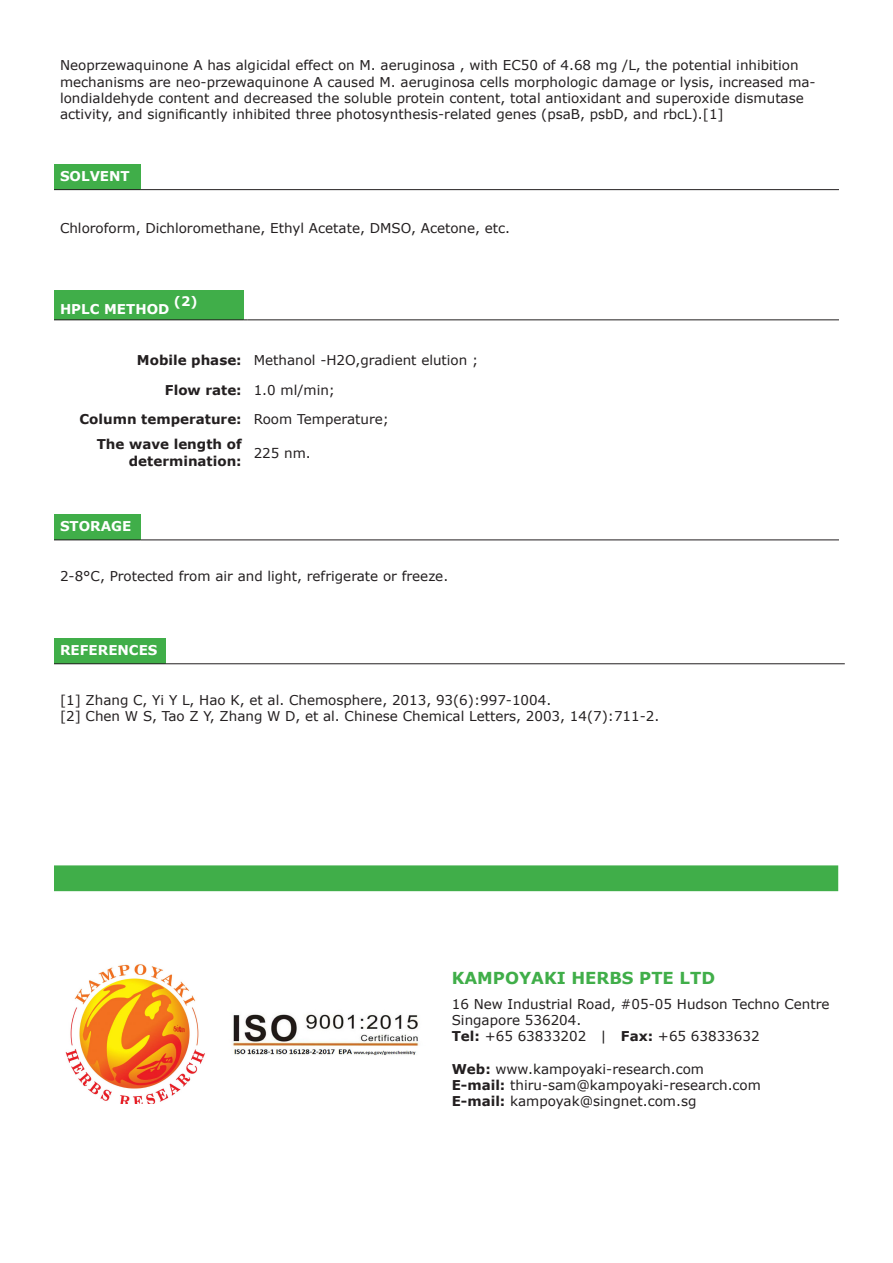
<style>
.page{position:relative;width:893px;height:1263px;background:#fff}
.page>*{position:absolute;margin:0;border:0;box-sizing:border-box;transform-origin:0 0}
.t1{font:700 16.5px "Verdana";color:#40ae49}
.t2{font:13.5px/16.2px "Verdana";color:#231f20}
.t3{font:700 13.5px/16.2px "Verdana";color:#231f20;text-align:right}
.t4{font:700 13.5px "Verdana";color:#fff}
.t5{font:700 13.05px "Verdana";color:#fff}
.s1{font-weight:700}
</style>
<div class="page">
<div style="left:54px;top:165px;width:86px;height:25px;background:#40ae49"></div>
<hr style="left:54px;top:189px;width:86px;height:1px;background:#231f20">
<hr style="left:140px;top:189px;width:699px;height:1px;background:#231f20">
<div style="left:54px;top:291px;width:189px;height:29px;background:#40ae49"></div>
<hr style="left:54px;top:320px;width:189px;height:1px;background:#231f20">
<hr style="left:248px;top:320px;width:591px;height:1px;background:#231f20">
<div style="left:54px;top:515px;width:86px;height:25px;background:#40ae49"></div>
<hr style="left:54px;top:540px;width:86px;height:1px;background:#231f20">
<hr style="left:140px;top:540px;width:699px;height:1px;background:#231f20">
<div style="left:54px;top:639px;width:112px;height:25px;background:#40ae49"></div>
<hr style="left:54px;top:663px;width:112px;height:1px;background:#231f20">
<hr style="left:166px;top:663px;width:679px;height:1px;background:#231f20">
<div style="left:54px;top:865px;width:784px;height:26px;background:#40ae49"></div>
<img style="left:65px;top:964px;width:140px;height:140px">
<img style="left:232px;top:1014px;width:187px;height:41px">
<p class="t2" style="left:60px;top:58px;width:757px">Neoprzewaquinone A has algicidal effect on M. aeruginosa , with EC50 of 4.68 mg /L, the potential inhibition mechanisms are neo-przewaquinone A caused M. aeruginosa cells morphologic damage or lysis, increased ma&shy;londialdehyde content and decreased the soluble protein content, total antioxidant and superoxide dismutase activity, and significantly inhibited three photosynthesis-related genes (psaB, psbD, and rbcL).[1]</p>
<p class="t4" style="left:60px;top:167px;width:71px">SOLVENT</p>
<p class="t2" style="left:60px;top:220px;width:452px">Chloroform, Dichloromethane, Ethyl Acetate, DMSO, Acetone, etc.</p>
<p class="t4" style="left:60px;top:300px;width:111px">HPLC METHOD</p>
<p class="t5" style="left:174px;top:293px;width:25px">(2)</p>
<p class="t3" style="left:137px;top:352px;width:106px">Mobile phase:</p>
<p class="t2" style="left:254px;top:352px;width:226px">Methanol -H2O,gradient elution ;</p>
<p class="t3" style="left:165px;top:382px;width:78px">Flow rate:</p>
<p class="t2" style="left:254px;top:382px;width:83px">1.0 ml/min;</p>
<p class="t3" style="left:80px;top:411px;width:164px">Column temperature:</p>
<p class="t2" style="left:254px;top:411px;width:137px">Room Temperature;</p>
<p class="t3" style="left:97px;top:436px;width:146px">The wave length of determination:</p>
<p class="t2" style="left:254px;top:445px;width:59px">225 nm.</p>
<p class="t4" style="left:60px;top:517px;width:73px">STORAGE</p>
<p class="t2" style="left:60px;top:568px;width:390px">2-8°C, Protected from air and light, refrigerate or freeze.</p>
<p class="t4" style="left:60px;top:641px;width:99px">REFERENCES</p>
<p class="t2" style="left:60px;top:692px;width:493px">[1] Zhang C, Yi Y L, Hao K, et al. Chemosphere, 2013, 93(6):997-1004.</p>
<p class="t2" style="left:60px;top:709px;width:601px">[2] Chen W S, Tao Z Y, Zhang W D, et al. Chinese Chemical Letters, 2003, 14(7):711-2.</p>
<p class="t1" style="left:452px;top:967px;width:265px">KAMPOYAKI HERBS PTE LTD</p>
<p class="t2" style="left:452px;top:996px;width:379px">16 New Industrial Road, #05-05 Hudson Techno Centre</p>
<p class="t2" style="left:452px;top:1012px;width:131px">Singapore 536204.</p>
<p class="t2" style="left:452px;top:1029px;width:309px"><span class="s1">Tel:</span> +65 63833202 | <span class="s1">Fax:</span> +65 63833632</p>
<p class="t2" style="left:452px;top:1061px;width:254px"><span class="s1">Web:</span> www.kampoyaki-research.com</p>
<p class="t2" style="left:452px;top:1077px;width:311px"><span class="s1">E-mail:</span> thiru-sam@kampoyaki-research.com</p>
<p class="t2" style="left:452px;top:1093px;width:246px"><span class="s1">E-mail:</span> kampoyak@singnet.com.sg</p>
</div>
